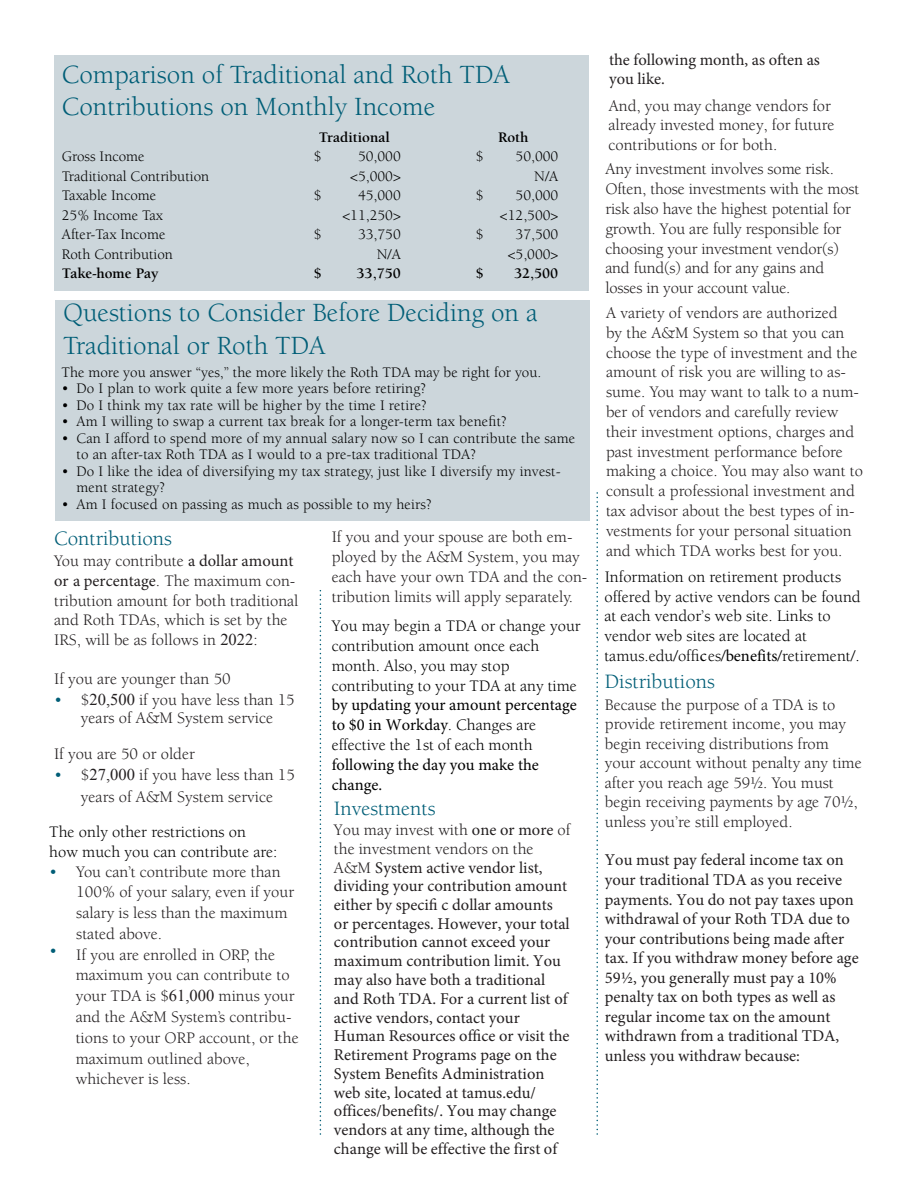
<style>
.page{position:relative;width:918px;height:1188px;background:#fff}
.page>*{position:absolute;margin:0;border:0;box-sizing:border-box;transform-origin:0 0}
.t1{font:27px/32.4px "Berkeley";color:#005e77}
.t2{font:21px "Berkeley";color:#005e77}
.t3{font:16.5px/19.8px "Berkeley";color:#231f20}
.t4{font:16.5px/18.8px "Minion Pro";color:#231f20}
.t5{font:16.5px/19.8px "Berkeley";color:#000}
.t6{font:16.5px/20px "Minion Pro";color:#000}
.t7{font:16.5px "Berkeley";color:#005e77}
.t8{font:15px/16.5px "Berkeley";letter-spacing:.01em;color:#000}
.t9{font:700 15px "Berkeley";color:#000}
.s1{font-family:"Minion Pro"}
.s2{font-family:"Times New Roman"}
.s3{color:#005e77}
.s4{font-family:"Berkeley"}
</style>
<div class="page">
<div style="left:55px;top:300px;width:535px;height:221px;background:#ccd6db"></div>
<svg style="left:320px;top:590px;width:1px;height:545px"></svg>
<svg style="left:596px;top:492px;width:2px;height:643px"></svg>
<div style="left:54px;top:55px;width:534px;height:236px;background:#ccd6db"></div>
<h1 class="t1" style="left:62px;top:59px;width:450px">Comparison of Traditional and Roth TDA<br>Contributions on Monthly Income</h1>
<p class="t9" style="left:319px;top:129px;width:72px">Traditional</p>
<p class="t9" style="left:498px;top:129px;width:32px">Roth</p>
<p class="t8" style="left:62px;top:149px;width:84px">Gross Income</p>
<p class="t8" style="left:314px;top:149px;width:9px">$</p>
<p class="t8" style="left:358px;top:149px;width:44px">50,000</p>
<p class="t8" style="left:476px;top:149px;width:9px">$</p>
<p class="t8" style="left:516px;top:149px;width:44px">50,000</p>
<p class="t8" style="left:62px;top:168px;width:149px">Traditional Contribution</p>
<p class="t8" style="left:350px;top:168px;width:52px">&lt;5,000&gt;</p>
<p class="t8" style="left:534px;top:168px;width:26px">N/A</p>
<p class="t8" style="left:62px;top:188px;width:96px">Taxable Income</p>
<p class="t8" style="left:314px;top:188px;width:9px">$</p>
<p class="t8" style="left:358px;top:188px;width:44px">45,000</p>
<p class="t8" style="left:476px;top:188px;width:9px">$</p>
<p class="t8" style="left:516px;top:188px;width:44px">50,000</p>
<p class="t8" style="left:62px;top:207px;width:103px">25% Income Tax</p>
<p class="t8" style="left:342px;top:207px;width:60px">&lt;11,250&gt;</p>
<p class="t8" style="left:500px;top:207px;width:60px">&lt;12,500&gt;</p>
<p class="t8" style="left:62px;top:227px;width:105px">After-Tax Income</p>
<p class="t8" style="left:314px;top:227px;width:9px">$</p>
<p class="t8" style="left:358px;top:227px;width:44px">33,750</p>
<p class="t8" style="left:476px;top:227px;width:9px">$</p>
<p class="t8" style="left:516px;top:227px;width:44px">37,500</p>
<p class="t8" style="left:62px;top:246px;width:113px">Roth Contribution</p>
<p class="t8" style="left:377px;top:246px;width:26px">N/A</p>
<p class="t8" style="left:508px;top:246px;width:52px">&lt;5,000&gt;</p>
<p class="t9" style="left:62px;top:265px;width:98px">Take-home Pay</p>
<p class="t9" style="left:314px;top:265px;width:10px">$</p>
<p class="t9" style="left:357px;top:265px;width:46px">33,750</p>
<p class="t9" style="left:476px;top:265px;width:10px">$</p>
<p class="t9" style="left:514px;top:265px;width:46px">32,500</p>
<h1 class="t1" style="left:63px;top:297px;width:476px">Questions to Consider Before Deciding on a<br>Traditional or Roth TDA</h1>
<p class="t8" style="left:62px;top:364px;width:481px">The more you answer “yes,” the more likely the Roth TDA may be right for you.</p>
<p class="t8" style="left:62px;top:381px;width:366px">• Do I plan to work quite a few more years before retiring?</p>
<p class="t8" style="left:62px;top:397px;width:367px">• Do I think my tax rate will be higher by the time I retire?</p>
<p class="t8" style="left:62px;top:414px;width:447px">• Am I willing to swap a current tax break for a longer-term tax benefit?</p>
<p class="t8" style="left:76px;top:430px;width:500px;text-indent:-15px">• Can I afford to spend more of my annual salary now so I can contribute the same to an after-tax Roth TDA as I would to a pre-tax traditional TDA?</p>
<p class="t8" style="left:76px;top:463px;width:486px;text-indent:-15px">• Do I like the idea of diversifying my tax strategy, just like I diversify my invest&shy;ment strategy?</p>
<p class="t8" style="left:62px;top:496px;width:372px">• Am I focused on passing as much as possible to my heirs?</p>
<p class="t2" style="left:54px;top:527px;width:119px">Contributions</p>
<p class="t3" style="left:54px;top:551px;width:246px">You may contribute <span class="s1">a dollar amount or a percentage</span>. The maximum con&shy;tribution amount for both traditional and Roth TDAs, which is set by the IRS, will be as follows in <span class="s2">20</span><span class="s2">22</span>:</p>
<p class="t3" style="left:54px;top:669px;width:178px">If you are younger than 50</p>
<p class="t3" style="left:54px;top:692px;width:242px;line-height:17.5px;text-align:center"><span class="s3">•</span> $<span class="s2">20</span><span class="s2">,</span><span class="s2">500</span> if you have less than 15 years of A&amp;M System service</p>
<p class="t3" style="left:54px;top:744px;width:143px">If you are 50 or older</p>
<p class="t3" style="left:54px;top:765px;width:243px;line-height:21.5px;text-align:center"><span class="s3">•</span> $<span class="s2">2</span><span class="s2">7</span><span class="s2">,</span><span class="s2">0</span><span class="s2">00</span> if you have less than 15 years of A&amp;M System service</p>
<p class="t5" style="left:49px;top:822px;width:230px">The only other restrictions on how much you can contribute are:</p>
<p class="t7" style="left:49px;top:863px;width:10px">•</p>
<p class="t3" style="left:76px;top:861px;width:225px;line-height:20.7px">You can’t contribute more than<br>100% of your salary, even if your salary is less than the maximum stated above.<br>If you are enrolled in ORP, the maximum you can contribute to your TDA is $<span class="s2">61</span><span class="s2">,000</span> minus your and the A&amp;M System’s contribu&shy;tions to your ORP account, or the maximum outlined above, whichever is less.</p>
<p class="t7" style="left:49px;top:942px;width:10px">•</p>
<p class="t3" style="left:332px;top:527px;width:257px">If you and your spouse are both em&shy;ployed by the A&amp;M System, you may each have your own TDA and the con&shy;tribution limits will apply separately.</p>
<p class="t5" style="left:332px;top:617px;width:251px">You may begin a TDA or change your contribution amount once each month. Also, you may stop contributing to your TDA at any time</p>
<p class="t6" style="left:332px;top:695px;width:247px">by updating your amount percentage to $0 in Workday<span class="s4">. Changes are</span></p>
<p class="t5" style="left:332px;top:736px;width:202px">effective the 1st of each month</p>
<p class="t6" style="left:332px;top:755px;width:209px">following the day you make the change.</p>
<p class="t2" style="left:334px;top:797px;width:103px">Investments</p>
<p class="t3" style="left:334px;top:821px;width:238px;line-height:18.8px">You may invest with <span class="s1">one or more</span> of the investment vendors on the</p>
<p class="t4" style="left:334px;top:858px;width:237px"><span class="s4">A&amp;M</span> System active vendor list, dividing your contribution amount either by specifi c dollar amounts or percentages. However, your total contribution cannot exceed your maximum contribution limit. You may also have both a traditional and Roth TDA. For a current list of active vendors, contact your Human Resources office or visit the Retirement Programs page on the System Benefits Administration web site, located at tamus.edu/ offices/benefits/. You may change vendors at any time, although the change will be effective the first of</p>
<p class="t4" style="left:609px;top:51px;width:212px">the following month, as often as you like.</p>
<p class="t3" style="left:609px;top:96px;width:228px">And, you may change vendors for already invested money, for future contributions or for both.</p>
<p class="t3" style="left:605px;top:160px;width:255px">Any investment involves some risk.<br>Often, those investments with the most risk also have the highest potential for growth. You are fully responsible for choosing your investment vendor(s) and fund(s) and for any gains and losses in your account value.</p>
<p class="t3" style="left:606px;top:303px;width:258px">A variety of vendors are authorized<br>by the A&amp;M System so that you can choose the type of investment and the amount of risk you are willing to as&shy;sume. You may want to talk to a num&shy;ber of vendors and carefully review their investment options, charges and past investment performance before making a choice. You may also want to consult a professional investment and tax advisor about the best types of in&shy;vestments for your personal situation and which TDA works best for you.</p>
<p class="t5" style="left:604px;top:567px;width:258px">Information on retirement products offered by active vendors can be found at each vendor’s web site. Links to vendor web sites are located at tamus.edu/offi<span class="s1">c</span>es/<span class="s1">benefits</span>/retirement/.</p>
<p class="t2" style="left:605px;top:671px;width:112px">Distributions</p>
<p class="t3" style="left:605px;top:695px;width:258px">Because the purpose of a TDA is to provide retirement income, you may begin receiving distributions from your account without penalty any time after you reach age 59½. You must begin receiving payments by age 70½, unless you’re still employed.</p>
<p class="t4" style="left:605px;top:851px;width:255px;line-height:19.5px">You must pay federal income tax on your traditional TDA as you receive payments. You do not pay taxes upon withdrawal of your Roth TDA due to your contributions being made after tax. If you withdraw money before age 59½, you generally must pay a 10% penalty tax on both types as well as regular income tax on the amount withdrawn from a traditional TDA, unless you withdraw because:</p>
</div>
